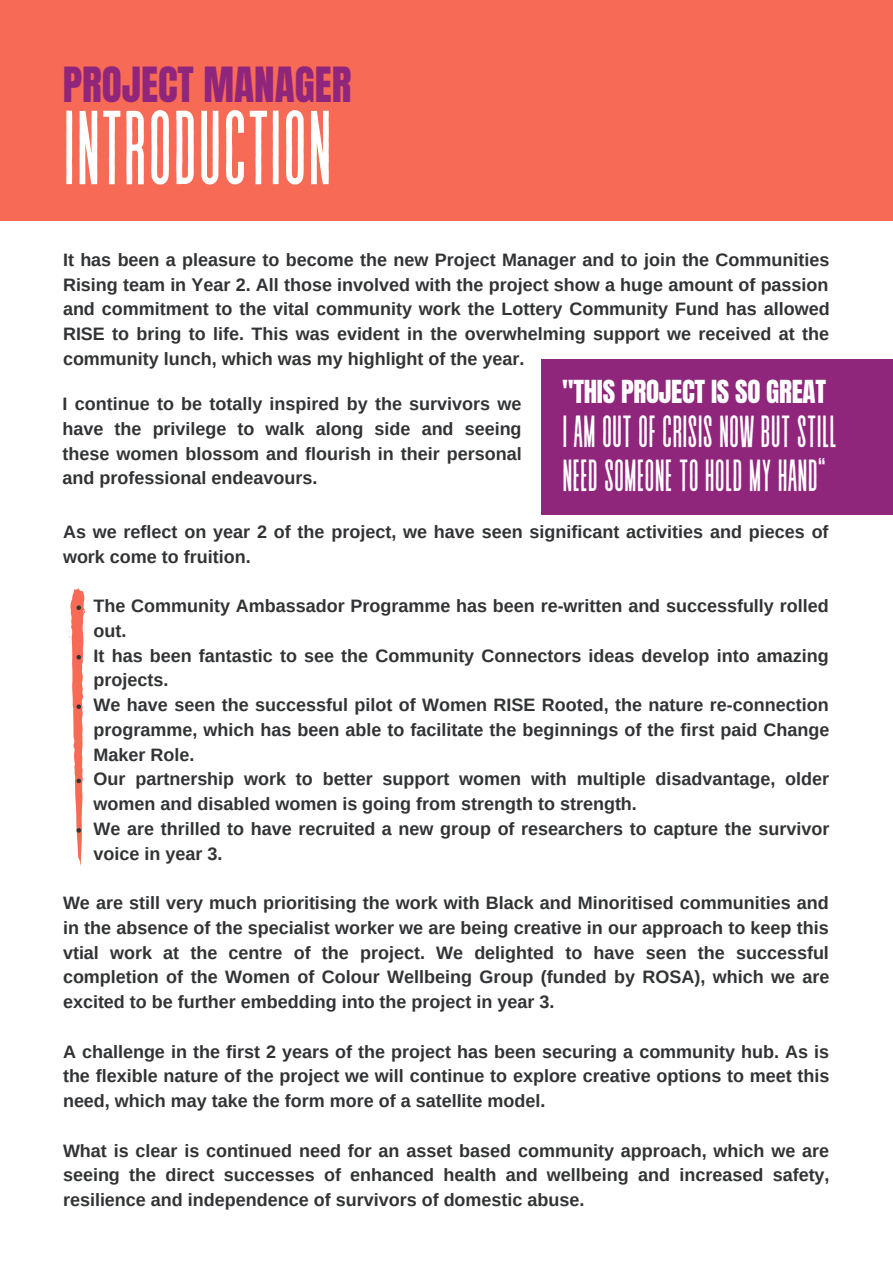
<style>
.page{position:relative;width:893px;height:1264px;background:#fff}
.page>*{position:absolute;margin:0;border:0;box-sizing:border-box;transform-origin:0 0}
.t1{font:104.85px "Revive 80 Tall";color:#fff}
.t2{font:45px "Revive 80 Tall";letter-spacing:-.015em;color:#fff}
.t3{font:41.25px "Anton";color:#90257c}
.t4{font:27px "Anton";letter-spacing:-.01em;color:#fff}
.t5{font:700 18px/24.8px "Arimo";color:#313335;text-align:justify}
</style>
<div class="page">
<div style="left:0;top:0;width:892px;height:221px;background:#f66a56"></div>
<svg style="left:69px;top:588px;width:16px;height:278px"></svg>
<div style="left:541px;top:360px;width:351px;height:155px;background:#90257c"></div>
<p class="t3" style="left:63px;top:55px;width:290px">PROJECT MANAGER</p>
<p class="t1" style="left:63px;top:94px;width:271px">INTRODUCTION</p>
<p class="t5" style="left:63px;top:247px;width:768px">It has been a pleasure to become the new Project Manager and to join the Communities Rising team in Year 2. All those involved with the project show a huge amount of passion and commitment to the vital community work the Lottery Community Fund has allowed RISE to bring to life. This was evident in the overwhelming support we received at the community lunch, which was my highlight of the year.</p>
<p class="t5" style="left:63px;top:391px;width:460px">I continue to be totally inspired by the survivors we have the privilege to walk along side and seeing these women blossom and flourish in their personal and professional endeavours.</p>
<p class="t4" style="left:562px;top:372px;width:265px">"THIS PROJECT IS SO GREAT</p>
<p class="t2" style="left:562px;top:409px;width:277px">I AMOUT OF CRISIS NOWBUT STILL</p>
<p class="t2" style="left:562px;top:452px;width:266px">NEED SOMEONE TO HOLDMY HAND"</p>
<p class="t5" style="left:63px;top:519px;width:767px">As we reflect on year 2 of the project, we have seen significant activities and pieces of work come to fruition.</p>
<p class="t5" style="left:94px;top:593px;width:736px">The Community Ambassador Programme has been re-written and successfully rolled out.</p>
<p class="t5" style="left:94px;top:643px;width:736px">It has been fantastic to see the Community Connectors ideas develop into amazing projects.</p>
<p class="t5" style="left:94px;top:692px;width:737px">We have seen the successful pilot of Women RISE Rooted, the nature re-connection programme, which has been able to facilitate the beginnings of the first paid Change Maker Role.</p>
<p class="t5" style="left:94px;top:766px;width:737px">Our partnership work to better support women with multiple disadvantage, older women and disabled women is going from strength to strength.</p>
<p class="t5" style="left:94px;top:816px;width:737px">We are thrilled to have recruited a new group of researchers to capture the survivor voice in year 3.</p>
<p class="t5" style="left:63px;top:890px;width:768px">We are still very much prioritising the work with Black and Minoritised communities and in the absence of the specialist worker we are being creative in our approach to keep this vtial work at the centre of the project. We delighted to have seen the successful completion of the Women of Colour Wellbeing Group (funded by ROSA), which we are excited to be further embedding into the project in year 3.</p>
<p class="t5" style="left:63px;top:1038px;width:768px">A challenge in the first 2 years of the project has been securing a community hub. As is the flexible nature of the project we will continue to explore creative options to meet this need, which may take the form more of a satellite model.</p>
<p class="t5" style="left:63px;top:1137px;width:768px">What is clear is continued need for an asset based community approach, which we are seeing the direct successes of enhanced health and wellbeing and increased safety, resilience and independence of survivors of domestic abuse.</p>
</div>
